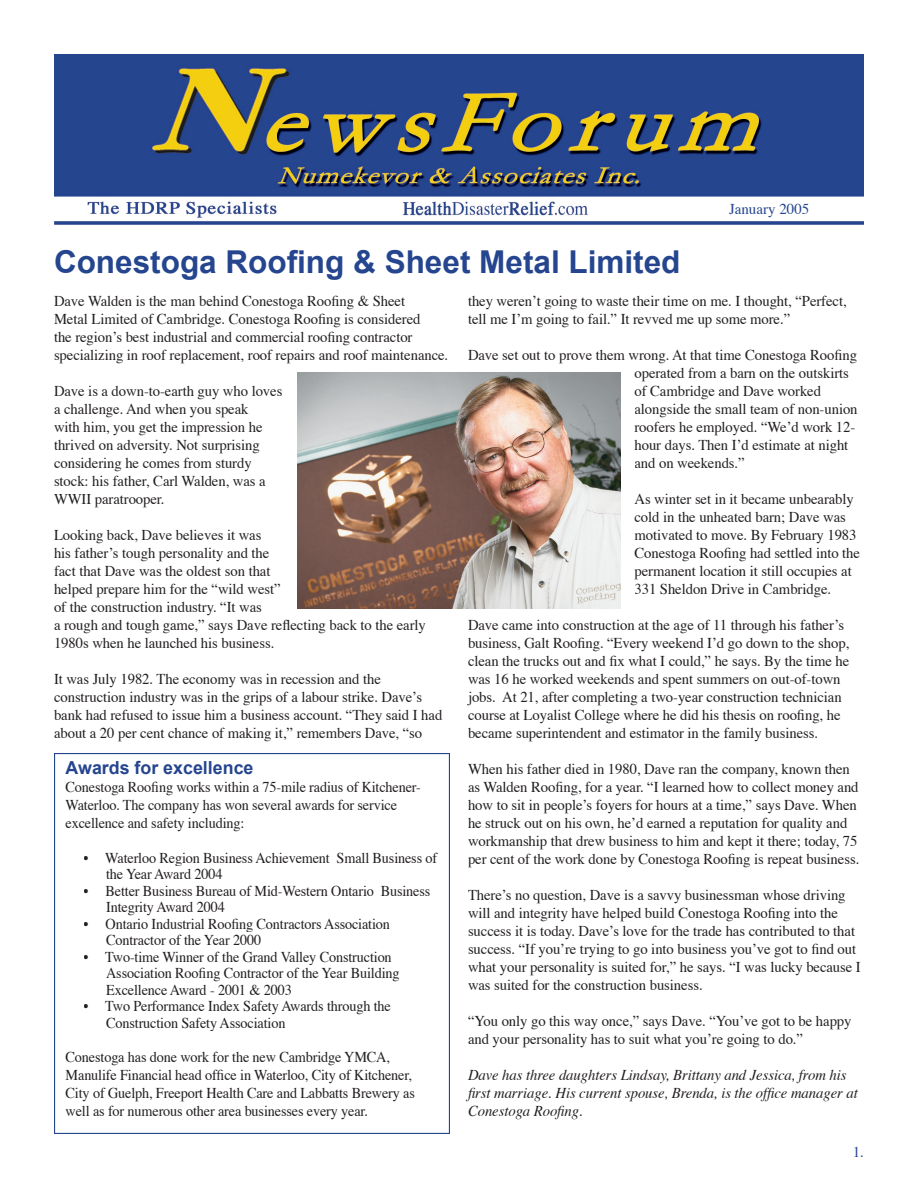
<style>
.page{position:relative;width:918px;height:1188px;background:#fff}
.page>*{position:absolute;margin:0;border:0;box-sizing:border-box;transform-origin:0 0}
.t1{font:700 31.5px "Arial";color:#25458f}
.t2{font:700 18px "Arial";color:#25458f}
.t3{font:15px/18px "Times";letter-spacing:-.005em;color:#231f20}
.t4{font:15px/16.5px "Times";letter-spacing:-.005em;color:#231f20;scale:.95 1}
.t5{font:italic 15px/18px "Times";letter-spacing:-.005em;color:#231f20}
.t6{font:15px "Times";color:#25458f}
</style>
<div class="page">
<svg style="left:54px;top:753px;width:396px;height:381px"></svg>
<img style="left:54px;top:54px;width:809px;height:171px">
<img style="left:297px;top:372px;width:324px;height:237px">
<h1 class="t1" style="left:54px;top:244px;width:628px">Conestoga Roofing &amp; Sheet Metal Limited</h1>
<p class="t6" style="left:729px;top:199px;width:82px">January 2005</p>
<p class="t3" style="left:54px;top:293px;width:396px">Dave Walden is the man behind Conestoga Roofing &amp; Sheet<br>Metal Limited of Cambridge. Conestoga Roofing is considered<br>the regionʼs best industrial and commercial roofing contractor specializing in roof replacement, roof repairs and roof maintenance.</p>
<p class="t3" style="left:54px;top:383px;width:230px">Dave is a down-to-earth guy who loves a challenge. And when you speak<br>with him, you get the impression he thrived on adversity. Not surprising considering he comes from sturdy stock: his father, Carl Walden, was a<br>WWII paratrooper.</p>
<p class="t3" style="left:54px;top:527px;width:373px">Looking back, Dave believes it was<br>his fatherʼs tough personality and the<br>fact that Dave was the oldest son that<br>helped prepare him for the “wild west”<br>of the construction industry. “It was<br>a rough and tough game,” says Dave reflecting back to the early 1980s when he launched his business.</p>
<p class="t3" style="left:54px;top:671px;width:390px">It was July 1982. The economy was in recession and the construction industry was in the grips of a labour strike. Daveʼs bank had refused to issue him a business account. “They said I had about a 20 per cent chance of making it,” remembers Dave, “so</p>
<p class="t2" style="left:66px;top:758px;width:189px">Awards for excellence</p>
<p class="t4" style="left:66px;top:779px;width:376px;line-height:18px">Conestoga Roofing works within a 75-mile radius of Kitchener-<br>Waterloo. The company has won several awards for service excellence and safety including:</p>
<p class="t4" style="left:106px;top:850px;width:350px;text-indent:-22px">• Waterloo Region Business Achievement Small Business of the Year Award 2004</p>
<p class="t4" style="left:106px;top:883px;width:343px;text-indent:-22px">• Better Business Bureau of Mid-Western Ontario Business<br>Integrity Award 2004</p>
<p class="t4" style="left:106px;top:916px;width:300px;text-indent:-22px">• Ontario Industrial Roofing Contractors Association<br>Contractor of the Year 2000</p>
<p class="t4" style="left:106px;top:949px;width:310px;text-indent:-22px">• Two-time Winner of the Grand Valley Construction<br>Association Roofing Contractor of the Year Building<br>Excellence Award - 2001 &amp; 2003</p>
<p class="t4" style="left:106px;top:999px;width:301px;text-indent:-22px">• Two Performance Index Safety Awards through the<br>Construction Safety Association</p>
<p class="t4" style="left:66px;top:1049px;width:369px;line-height:18px">Conestoga has done work for the new Cambridge YMCA, Manulife Financial head office in Waterloo, City of Kitchener, City of Guelph, Freeport Health Care and Labbatts Brewery as well as for numerous other area businesses every year.</p>
<p class="t3" style="left:468px;top:293px;width:380px">they werenʼt going to waste their time on me. I thought, “Perfect, tell me Iʼm going to fail.” It revved me up some more.”</p>
<p class="t3" style="left:634px;top:347px;width:225px;text-indent:-166px">Dave set out to prove them wrong. At that time Conestoga Roofing operated from a barn on the outskirts of Cambridge and Dave worked alongside the small team of non-union roofers he employed. “Weʼd work 12- hour days. Then Iʼd estimate at night and on weekends.”</p>
<p class="t3" style="left:634px;top:491px;width:227px">As winter set in it became unbearably cold in the unheated barn; Dave was motivated to move. By February 1983<br>Conestoga Roofing had settled into the permanent location it still occupies at 331 Sheldon Drive in Cambridge.</p>
<p class="t3" style="left:468px;top:617px;width:383px">Dave came into construction at the age of 11 through his fatherʼs business, Galt Roofing. “Every weekend Iʼd go down to the shop, clean the trucks out and fix what I could,” he says. By the time he was 16 he worked weekends and spent summers on out-of-town jobs. At 21, after completing a two-year construction technician course at Loyalist College where he did his thesis on roofing, he became superintendent and estimator in the family business.</p>
<p class="t3" style="left:468px;top:761px;width:393px">When his father died in 1980, Dave ran the company, known then as Walden Roofing, for a year. “I learned how to collect money and how to sit in peopleʼs foyers for hours at a time,” says Dave. When he struck out on his own, heʼd earned a reputation for quality and workmanship that drew business to him and kept it there; today, 75 per cent of the work done by Conestoga Roofing is repeat business.</p>
<p class="t3" style="left:468px;top:887px;width:394px">Thereʼs no question, Dave is a savvy businessman whose driving will and integrity have helped build Conestoga Roofing into the success it is today. Daveʼs love for the trade has contributed to that success. “If youʼre trying to go into business youʼve got to find out what your personality is suited for,” he says. “I was lucky because I was suited for the construction business.</p>
<p class="t3" style="left:468px;top:1013px;width:385px">“You only go this way once,” says Dave. “Youʼve got to be happy and your personality has to suit what youʼre going to do.”</p>
<p class="t5" style="left:468px;top:1067px;width:391px">Dave has three daughters Lindsay, Brittany and Jessica, from his first marriage. His current spouse, Brenda, is the office manager at<br>Conestoga Roofing.</p>
<p class="t6" style="left:853px;top:1143px;width:13px">1.</p>
</div>
